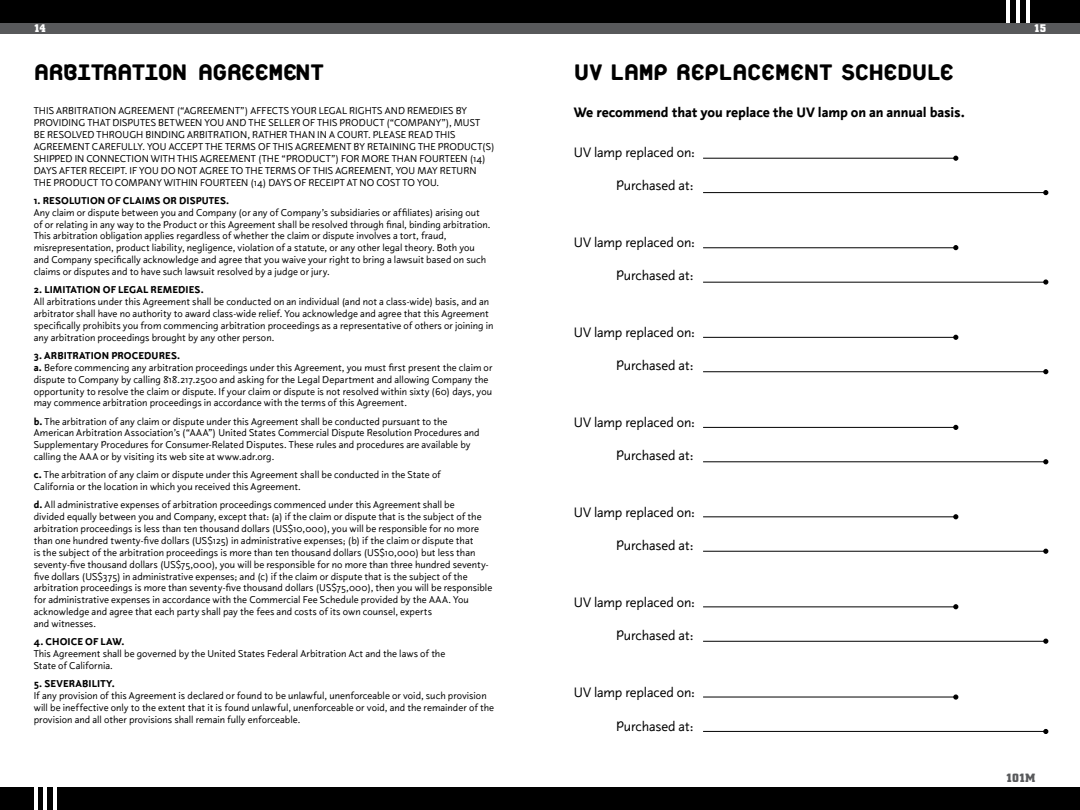
<style>
.page{position:relative;width:1080px;height:810px;background:#fff}
.page>*{position:absolute;margin:0;border:0;box-sizing:border-box;transform-origin:0 0}
.t1{font:800 33.75px "Platelet";letter-spacing:-.035em;color:#000}
.t2{font:13.75px "Lux Sans";letter-spacing:-.01em;color:#000}
.t3{font:700 13.75px "Lux Sans";letter-spacing:-.01em;color:#000}
.t4{font:700 11.88px "City BQ";color:#58595b}
.t5{font:700 11px "City BQ";color:#fff}
.t6{font:10px/11.9px "Lux Sans";color:#000}
.t7{font:700 10px "Lux Sans";letter-spacing:.01em;color:#000}
.s1{font-weight:700}
</style>
<div class="page">
<div style="left:0;top:21px;width:540px;height:13px;background:#58595b"></div>
<div style="left:0;top:0;width:540px;height:22px;background:#000"></div>
<div style="left:0;top:787px;width:540px;height:23px;background:#000"></div>
<hr style="left:53px;top:787px;width:4px;height:23px;background:#fff">
<hr style="left:43px;top:787px;width:4px;height:23px;background:#fff">
<hr style="left:34px;top:787px;width:3px;height:23px;background:#fff">
<div style="left:540px;top:21px;width:540px;height:13px;background:#58595b"></div>
<div style="left:540px;top:0;width:540px;height:22px;background:#000"></div>
<div style="left:540px;top:787px;width:540px;height:23px;background:#000"></div>
<hr style="left:1026px;top:0;width:3px;height:22px;background:#fff">
<hr style="left:1016px;top:0;width:4px;height:22px;background:#fff">
<hr style="left:1007px;top:0;width:3px;height:22px;background:#fff">
<hr style="left:703px;top:158px;width:253px;height:1px;background:#000">
<hr style="left:703px;top:192px;width:343px;height:1px;background:#000">
<hr style="left:703px;top:247px;width:253px;height:1px;background:#000">
<hr style="left:703px;top:282px;width:343px;height:1px;background:#000">
<hr style="left:703px;top:337px;width:253px;height:1px;background:#000">
<hr style="left:703px;top:371px;width:343px;height:1px;background:#000">
<hr style="left:703px;top:427px;width:253px;height:1px;background:#000">
<hr style="left:703px;top:461px;width:343px;height:1px;background:#000">
<hr style="left:703px;top:516px;width:253px;height:1px;background:#000">
<hr style="left:703px;top:551px;width:343px;height:1px;background:#000">
<hr style="left:703px;top:606px;width:253px;height:1px;background:#000">
<hr style="left:703px;top:641px;width:343px;height:1px;background:#000">
<hr style="left:703px;top:697px;width:253px;height:1px;background:#000">
<hr style="left:703px;top:731px;width:343px;height:1px;background:#000">
<svg style="left:953px;top:156px;width:5px;height:5px"></svg>
<svg style="left:1043px;top:190px;width:5px;height:5px"></svg>
<svg style="left:953px;top:245px;width:5px;height:5px"></svg>
<svg style="left:1043px;top:279px;width:5px;height:6px"></svg>
<svg style="left:953px;top:335px;width:5px;height:5px"></svg>
<svg style="left:1043px;top:369px;width:5px;height:5px"></svg>
<svg style="left:953px;top:425px;width:5px;height:5px"></svg>
<svg style="left:1043px;top:459px;width:5px;height:5px"></svg>
<svg style="left:953px;top:514px;width:5px;height:5px"></svg>
<svg style="left:1043px;top:549px;width:5px;height:5px"></svg>
<svg style="left:953px;top:604px;width:5px;height:5px"></svg>
<svg style="left:1043px;top:639px;width:5px;height:5px"></svg>
<svg style="left:953px;top:694px;width:5px;height:6px"></svg>
<svg style="left:1043px;top:729px;width:5px;height:5px"></svg>
<p class="t5" style="left:34px;top:22px;width:14px">14</p>
<p class="t5" style="left:1034px;top:22px;width:14px">15</p>
<h1 class="t1" style="left:34px;top:56px;width:289px">arbitration agreement</h1>
<p class="t6" style="left:34px;top:105px;width:462px">THIS ARBITRATION AGREEMENT (“AGREEMENT”) AFFECTS YOUR LEGAL RIGHTS AND REMEDIES BY PROVIDING THAT DISPUTES BETWEEN YOU AND THE SELLER OF THIS PRODUCT (“COMPANY”), MUST<br>BE RESOLVED THROUGH BINDING ARBITRATION, RATHER THAN IN A COURT. PLEASE READ THIS AGREEMENT CAREFULLY. YOU ACCEPT THE TERMS OF THIS AGREEMENT BY RETAINING THE PRODUCT(S)<br>SHIPPED IN CONNECTION WITH THIS AGREEMENT (THE “PRODUCT”) FOR MORE THAN FOURTEEN (14)<br>DAYS AFTER RECEIPT. IF YOU DO NOT AGREE TO THE TERMS OF THIS AGREEMENT, YOU MAY RETURN THE PRODUCT TO COMPANY WITHIN FOURTEEN (14) DAYS OF RECEIPT AT NO COST TO YOU.</p>
<p class="t7" style="left:34px;top:195px;width:197px">1. RESOLUTION OF CLAIMS OR DISPUTES.</p>
<p class="t6" style="left:34px;top:207px;width:458px">Any claim or dispute between you and Company (or any of Company’s subsidiaries or affiliates) arising out of or relating in any way to the Product or this Agreement shall be resolved through final, binding arbitration.<br>This arbitration obligation applies regardless of whether the claim or dispute involves a tort, fraud, misrepresentation, product liability, negligence, violation of a statute, or any other legal theory. Both you and Company specifically acknowledge and agree that you waive your right to bring a lawsuit based on such claims or disputes and to have such lawsuit resolved by a judge or jury.</p>
<p class="t7" style="left:34px;top:284px;width:172px">2. LIMITATION OF LEGAL REMEDIES.</p>
<p class="t6" style="left:34px;top:296px;width:461px">All arbitrations under this Agreement shall be conducted on an individual (and not a class-wide) basis, and an arbitrator shall have no authority to award class-wide relief. You acknowledge and agree that this Agreement specifically prohibits you from commencing arbitration proceedings as a representative of others or joining in any arbitration proceedings brought by any other person.</p>
<p class="t6" style="left:34px;top:350px;width:460px"><span class="s1">3. ARBITRATION PROCEDURES.<br>a.</span> Before commencing any arbitration proceedings under this Agreement, you must first present the claim or dispute to Company by calling 818.217.2500 and asking for the Legal Department and allowing Company the opportunity to resolve the claim or dispute. If your claim or dispute is not resolved within sixty (60) days, you may commence arbitration proceedings in accordance with the terms of this Agreement.</p>
<p class="t6" style="left:34px;top:415px;width:447px"><span class="s1">b.</span> The arbitration of any claim or dispute under this Agreement shall be conducted pursuant to the American Arbitration Association’s (“AAA”) United States Commercial Dispute Resolution Procedures and Supplementary Procedures for Consumer-Related Disputes. These rules and procedures are available by calling the AAA or by visiting its web site at www.adr.org.</p>
<p class="t6" style="left:34px;top:469px;width:409px"><span class="s1">c.</span> The arbitration of any claim or dispute under this Agreement shall be conducted in the State of<br>California or the location in which you received this Agreement.</p>
<p class="t6" style="left:34px;top:499px;width:460px"><span class="s1">d.</span> All administrative expenses of arbitration proceedings commenced under this Agreement shall be<br>divided equally between you and Company, except that: (a) if the claim or dispute that is the subject of the arbitration proceedings is less than ten thousand dollars (US$10,000), you will be responsible for no more than one hundred twenty-five dollars (US$125) in administrative expenses; (b) if the claim or dispute that<br>is the subject of the arbitration proceedings is more than ten thousand dollars (US$10,000) but less than seventy-five thousand dollars (US$75,000), you will be responsible for no more than three hundred seventy&shy;five dollars (US$375) in administrative expenses; and (c) if the claim or dispute that is the subject of the arbitration proceedings is more than seventy-five thousand dollars (US$75,000), then you will be responsible for administrative expenses in accordance with the Commercial Fee Schedule provided by the AAA. You acknowledge and agree that each party shall pay the fees and costs of its own counsel, experts<br>and witnesses.</p>
<p class="t7" style="left:34px;top:636px;width:92px">4. CHOICE OF LAW.</p>
<p class="t6" style="left:34px;top:648px;width:413px">This Agreement shall be governed by the United States Federal Arbitration Act and the laws of the<br>State of California.</p>
<p class="t7" style="left:34px;top:678px;width:83px">5. SEVERABILITY.</p>
<p class="t6" style="left:34px;top:690px;width:462px">If any provision of this Agreement is declared or found to be unlawful, unenforceable or void, such provision will be ineffective only to the extent that it is found unlawful, unenforceable or void, and the remainder of the provision and all other provisions shall remain fully enforceable.</p>
<h1 class="t1" style="left:574px;top:56px;width:383px">UV Lamp Replacement Schedule</h1>
<h2 class="t3" style="left:574px;top:105px;width:393px">We recommend that you replace the UV lamp on an annual basis.</h2>
<h2 class="t2" style="left:574px;top:144px;width:123px">UV lamp replaced on:</h2>
<h2 class="t2" style="left:616px;top:178px;width:79px">Purchased at:</h2>
<h2 class="t2" style="left:574px;top:234px;width:123px">UV lamp replaced on:</h2>
<h2 class="t2" style="left:616px;top:268px;width:79px">Purchased at:</h2>
<h2 class="t2" style="left:574px;top:324px;width:123px">UV lamp replaced on:</h2>
<h2 class="t2" style="left:616px;top:358px;width:79px">Purchased at:</h2>
<h2 class="t2" style="left:574px;top:414px;width:123px">UV lamp replaced on:</h2>
<h2 class="t2" style="left:616px;top:448px;width:79px">Purchased at:</h2>
<h2 class="t2" style="left:574px;top:504px;width:123px">UV lamp replaced on:</h2>
<h2 class="t2" style="left:616px;top:538px;width:79px">Purchased at:</h2>
<h2 class="t2" style="left:574px;top:594px;width:123px">UV lamp replaced on:</h2>
<h2 class="t2" style="left:616px;top:628px;width:79px">Purchased at:</h2>
<h2 class="t2" style="left:574px;top:684px;width:123px">UV lamp replaced on:</h2>
<h2 class="t2" style="left:616px;top:718px;width:79px">Purchased at:</h2>
<p class="t4" style="left:1006px;top:771px;width:31px">101M</p>
</div>
